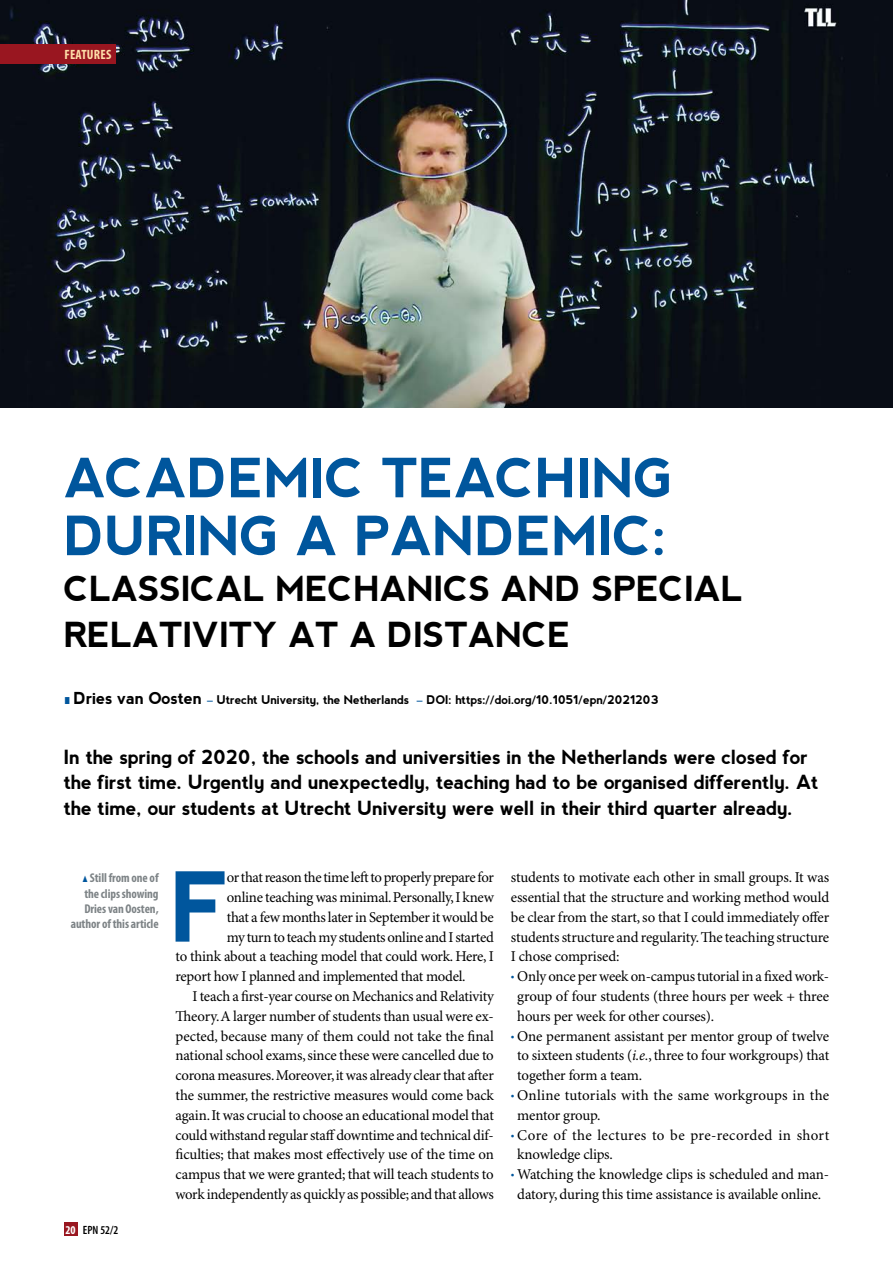
<style>
.page{position:relative;width:893px;height:1263px;background:#fff}
.page>*{position:absolute;margin:0;border:0;box-sizing:border-box;transform-origin:0 0}
.t1{font:700 96px "nevis";color:#00569d}
.t2{font:700 54px/57.9px "nevis";letter-spacing:-.015em;color:#00569d}
.t3{font:700 34.5px/45.9px "nevis";letter-spacing:-.015em;color:#000}
.t4{font:700 19.5px/25.5px "nevis";letter-spacing:-.015em;color:#000}
.t5{font:15px/19.8px "Minion Pro";letter-spacing:-.015em;color:#000;text-align:justify}
.t6{font:15px/19.8px "Minion Pro";letter-spacing:.015em;color:#000}
.t7{font:15px/19.8px "Minion Pro";letter-spacing:.01em;color:#000}
.t8{font:700 condensed 13.5px "Myriad Pro";letter-spacing:.02em;color:#fedea9}
.t9{font:700 condensed 12.75px/15.3px "Myriad Pro";letter-spacing:-.005em;color:#7d8386;text-align:right}
.t10{font:700 12px "nevis";letter-spacing:-.015em;color:#000}
.t11{font:600 condensed 12px "Myriad Pro";color:#000}
.t12{font:700 condensed 12px "Myriad Pro";color:#fff}
.s1{font-family:"Myriad Pro";font-weight:900;font-size:9.75px;color:#00569d}
.s2{font-size:16.5px}
.s3{color:#00569d}
.s4{font-family:"Mathematical Pi Six";font-weight:400;font-stretch:normal;font-size:8.7px;color:#00569d}
.s5{font-family:"Myriad Pro";font-weight:300;color:#00569d}
.s6{font-style:italic}
</style>
<div class="page">
<img style="left:0;top:0;width:893px;height:407px">
<div style="left:0;top:45px;width:116px;height:19px;background:#991620"></div>
<div style="left:64px;top:1222px;width:13px;height:14px;background:#991620"></div>
<p class="t8" style="left:64px;top:47px;width:49px">FEATURES</p>
<h2 class="t2" style="left:64px;top:449px;width:611px">ACADEMIC TEACHING<br>DURING A PANDEMIC:</h2>
<h3 class="t3" style="left:64px;top:566px;width:681px">CLASSICAL MECHANICS AND SPECIAL<br>RELATIVITY AT A DISTANCE</h3>
<p class="t10" style="left:64px;top:693px;width:596px"><span class="s1">l</span><span class="s2">Dries van Oosten</span> <span class="s3">–</span> Utrecht University, the Netherlands <span class="s3">–</span> DOI: https://doi.org/10.1051/epn/2021203</p>
<p class="t4" style="left:64px;top:744px;width:756px">In the spring of 2020, the schools and universities in the Netherlands were closed for the first time. Urgently and unexpectedly, teaching had to be organised differently. At the time, our students at Utrecht University were well in their third quarter already.</p>
<p class="t9" style="left:71px;top:870px;width:89px"><span class="s4">m</span> Still from one of the clips showing<br>Dries van Oosten, author of this article</p>
<p class="t12" style="left:65px;top:1223px;width:12px">20</p>
<p class="t11" style="left:83px;top:1223px;width:37px">EPN 52/2</p>
<h1 class="t1" style="left:170px;top:852px;width:61px">F</h1>
<p class="t5" style="left:227px;top:868px;width:269px">or that reason the time left to properly prepare for</p>
<p class="t5" style="left:227px;top:888px;width:269px">online teaching was minimal. Personally, I knew</p>
<p class="t5" style="left:227px;top:908px;width:269px">that a few months later in September it would be</p>
<p class="t5" style="left:227px;top:927px;width:269px">my turn to teach my students online and I started</p>
<p class="t5" style="left:176px;top:947px;width:320px">to think about a teaching model that could work. Here, I</p>
<p class="t5" style="left:176px;top:967px;width:291px">report how I planned and implemented that model.</p>
<p class="t5" style="left:193px;top:987px;width:303px">I teach a first-year course on Mechanics and Relativity</p>
<p class="t5" style="left:176px;top:1007px;width:320px">Theory. A larger number of students than usual were ex-</p>
<p class="t5" style="left:176px;top:1026px;width:320px">pected, because many of them could not take the final</p>
<p class="t5" style="left:176px;top:1046px;width:320px">national school exams, since these were cancelled due to</p>
<p class="t5" style="left:176px;top:1066px;width:320px">corona measures. Moreover, it was already clear that after</p>
<p class="t5" style="left:176px;top:1086px;width:320px">the summer, the restrictive measures would come back</p>
<p class="t5" style="left:176px;top:1106px;width:320px">again. It was crucial to choose an educational model that</p>
<p class="t5" style="left:176px;top:1125px;width:320px">could withstand regular staff downtime and technical dif-</p>
<p class="t5" style="left:176px;top:1145px;width:320px">ficulties; that makes most effectively use of the time on</p>
<p class="t5" style="left:176px;top:1165px;width:320px">campus that we were granted; that will teach students to</p>
<p class="t5" style="left:176px;top:1185px;width:320px">work independently as quickly as possible; and that allows</p>
<p class="t5" style="left:511px;top:868px;width:320px">students to motivate each other in small groups. It was essential that the structure and working method would be clear from the start, so that I could immediately offer students structure and regularity. The teaching structure I chose comprised:</p>
<p class="t5" style="left:517px;top:967px;width:313px;text-indent:-6px"><span class="s5">•</span> Only once per week on-campus tutorial in a fixed work&shy;group of four students (three hours per week + three hours per week for other courses).</p>
<p class="t5" style="left:517px;top:1026px;width:313px;text-indent:-6px"><span class="s5">•</span> One permanent assistant per mentor group of twelve to sixteen students (<span class="s6">i.e.</span>, three to four workgroups) that together form a team.</p>
<p class="t7" style="left:517px;top:1086px;width:313px;text-indent:-6px"><span class="s5">•</span> Online tutorials with the same workgroups in the mentor group.</p>
<p class="t6" style="left:517px;top:1125px;width:313px;text-indent:-6px"><span class="s5">•</span> Core of the lectures to be pre-recorded in short knowledge clips.</p>
<p class="t5" style="left:511px;top:1165px;width:320px;text-align:center"><span class="s5">•</span> Watching the knowledge clips is scheduled and man&shy;datory, during this time assistance is available online.</p>
</div>
